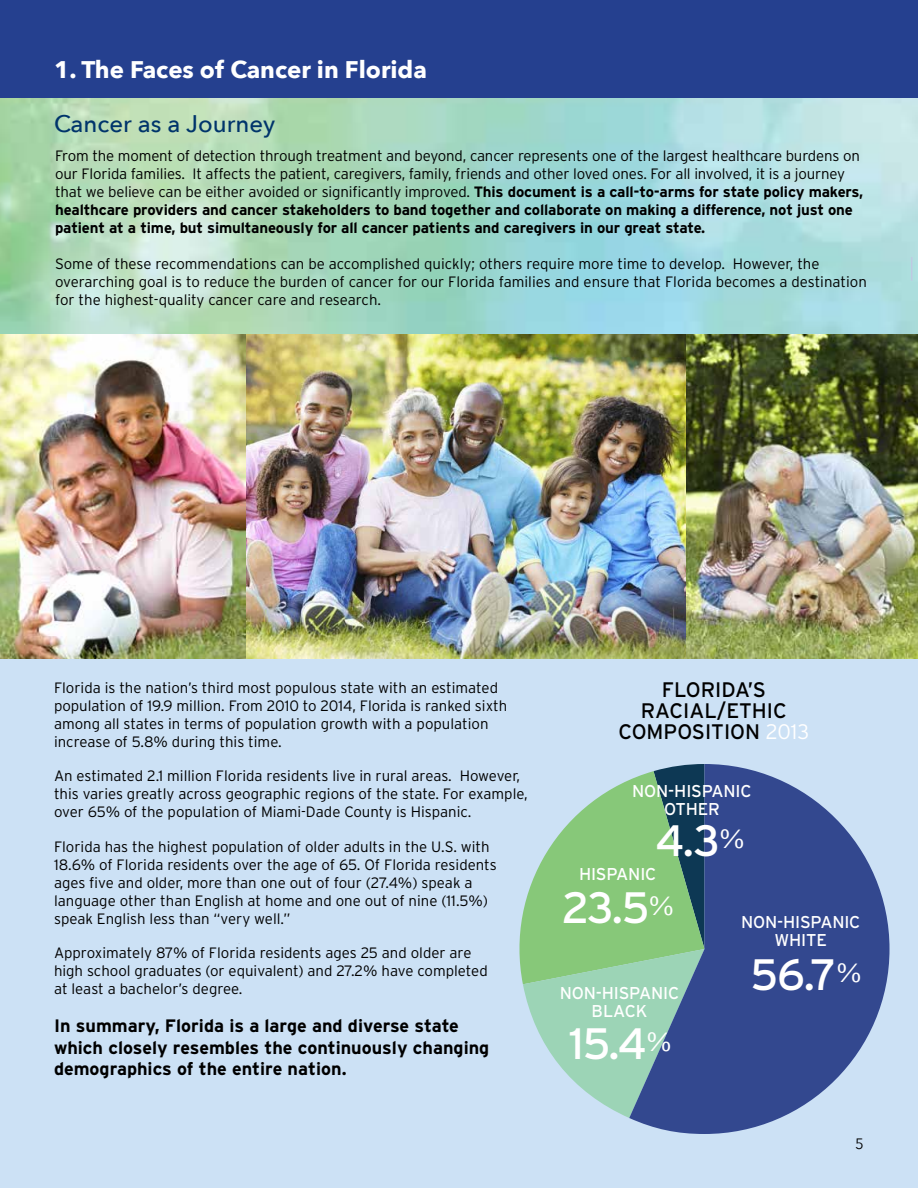
<style>
.page{position:relative;width:918px;height:1188px;background:#fff}
.page>*{position:absolute;margin:0;border:0;box-sizing:border-box;transform-origin:0 0}
.t1{font:43.95px "Interstate";color:#fff}
.t2{font:700 24px "Avenir Next";color:#fff}
.t3{font:500 24px "Avenir Next";color:#00346b}
.t4{font:21px/21px "Interstate";color:#000;text-align:center}
.t5{font:700 18px/21.6px "Interstate";color:#000}
.t6{font:17.1px/18px "Interstate";letter-spacing:-.01em;color:#fff;text-align:center}
.t7{font:300 15px/18px "Interstate";color:#000}
.t8{font:15px "Avenir Next";color:#000}
.s1{font-weight:700}
.s2{font-weight:300;color:#fff}
</style>
<div class="page">
<div style="left:0;top:311px;width:918px;height:877px;background:#cce1f5"></div>
<img style="left:0;top:97px;width:918px;height:238px">
<svg style="left:911px;top:257px;width:1px;height:24px"></svg>
<img style="left:686px;top:335px;width:232px;height:324px">
<svg style="left:519px;top:780px;width:110px;height:338px"></svg>
<svg style="left:629px;top:764px;width:261px;height:370px;fill:#33488f"></svg>
<img style="left:246px;top:335px;width:440px;height:324px">
<img style="left:0;top:335px;width:246px;height:324px">
<div style="left:0;top:0;width:918px;height:97px;background:#25408f"></div>
<h2 class="t2" style="left:54px;top:55px;width:375px">1. The Faces of Cancer in Florida</h2>
<h2 class="t3" style="left:54px;top:109px;width:223px">Cancer as a Journey</h2>
<p class="t7" style="left:55px;top:146px;width:810px">From the moment of detection through treatment and beyond, cancer represents one of the largest healthcare burdens on our Florida families. It affects the patient, caregivers, family, friends and other loved ones. For all involved, it is a journey that we believe can be either avoided or significantly improved. <span class="s1">This document is a call-to-arms for state policy makers, healthcare providers and cancer stakeholders to band together and collaborate on making a difference, not just one patient at a time, but simultaneously for all cancer patients and caregivers in our great state.</span></p>
<p class="t7" style="left:55px;top:254px;width:813px">Some of these recommendations can be accomplished quickly; others require more time to develop. However, the overarching goal is to reduce the burden of cancer for our Florida families and ensure that Florida becomes a destination for the highest-quality cancer care and research.</p>
<p class="t7" style="left:54px;top:678px;width:455px">Florida is the nation’s third most populous state with an estimated population of 19.9 million. From 2010 to 2014, Florida is ranked sixth among all states in terms of population growth with a population increase of 5.8% during this time.</p>
<p class="t7" style="left:54px;top:767px;width:475px">An estimated 2.1 million Florida residents live in rural areas. However, this varies greatly across geographic regions of the state. For example, over 65% of the population of Miami-Dade County is Hispanic.</p>
<p class="t7" style="left:54px;top:837px;width:444px">Florida has the highest population of older adults in the U.S. with 18.6% of Florida residents over the age of 65. Of Florida residents ages five and older, more than one out of four (27.4%) speak a language other than English at home and one out of nine (11.5%) speak English less than “very well.”</p>
<p class="t7" style="left:54px;top:944px;width:435px">Approximately 87% of Florida residents ages 25 and older are high school graduates (or equivalent) and 27.2% have completed at least a bachelor’s degree.</p>
<p class="t5" style="left:54px;top:1015px;width:437px">In summary, Florida is a large and diverse state which closely resembles the continuously changing demographics of the entire nation.</p>
<h3 class="t4" style="left:618px;top:679px;width:192px">FLORIDA’S<br>RACIAL/ETHIC<br>COMPOSITION <span class="s2">2013</span></h3>
<p class="t6" style="left:632px;top:782px;width:121px">NON-HISPANIC<br>OTHER</p>
<h1 class="t1" style="left:656px;top:816px;width:91px">4.3<sup>%</sup></h1>
<p class="t6" style="left:579px;top:865px;width:79px">HISPANIC</p>
<h1 class="t1" style="left:562px;top:883px;width:115px">23.5<sup>%</sup></h1>
<p class="t6" style="left:560px;top:984px;width:121px">NON-HISPANIC<br>BLACK</p>
<h1 class="t1" style="left:569px;top:1019px;width:105px">15.4<sup>%</sup></h1>
<p class="t6" style="left:741px;top:913px;width:121px">NON-HISPANIC<br>WHITE</p>
<h1 class="t1" style="left:751px;top:950px;width:113px">56.7<sup>%</sup></h1>
<p class="t8" style="left:855px;top:1135px;width:10px">5</p>
</div>
